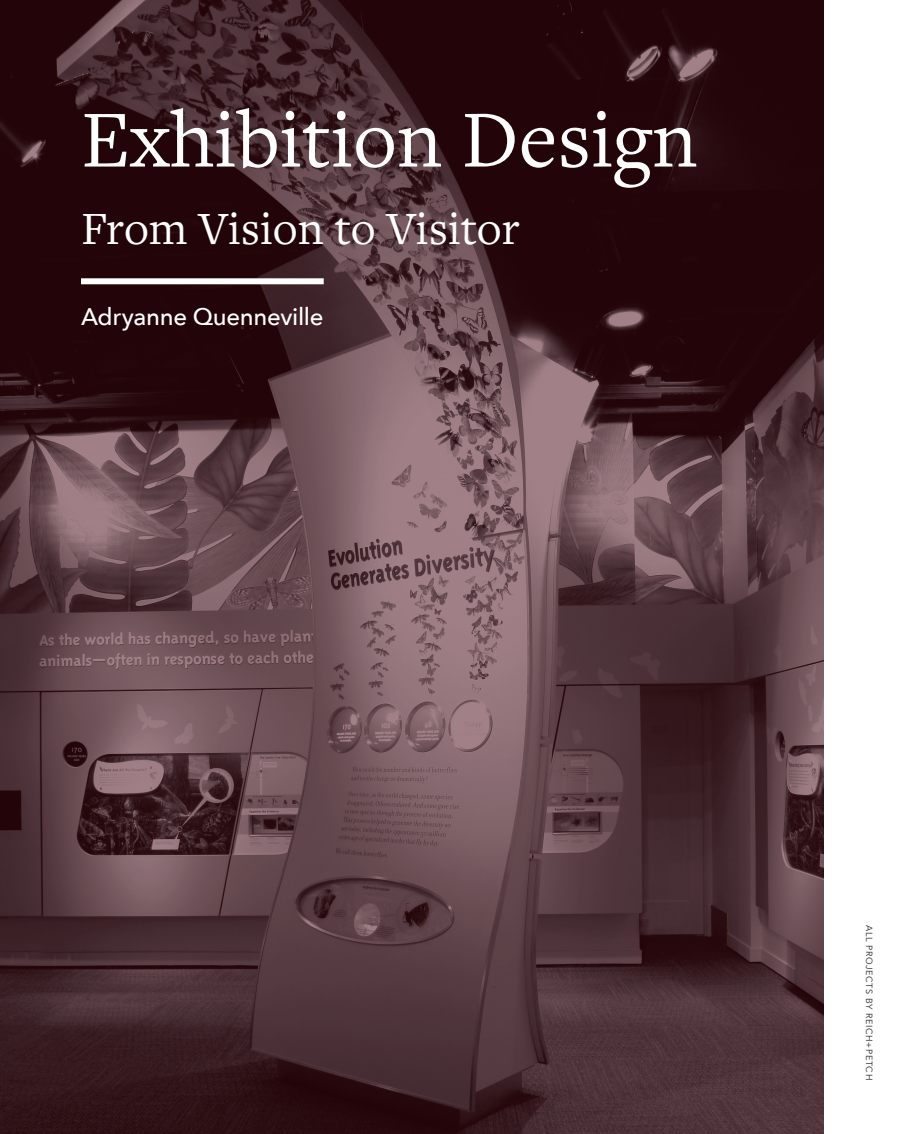
<style>
.page{position:relative;width:918px;height:1134px;background:#fff}
.page>*{position:absolute;margin:0;border:0;box-sizing:border-box;transform-origin:0 0}
.Article_-_Title_-_Se{font:84px "Freight Text Pro";color:#fff}
.Article_-_Subtitle{font:48px "Freight Text Pro";color:#fff}
.Article_-_Title_By_L{font:500 24px "Avenir Next";letter-spacing:-.015em;color:#fff}
.Article_-_Photo_Cred{font:9px "Avenir Next";letter-spacing:.075em;color:#231f20}
</style>
<div class="page">
<img style="left:0;top:0;width:824px;height:1134px">
<div style="left:81px;top:278px;width:243px;height:6px;background:#fff"></div>
<p class="Article_-_Title_-_Se" style="left:81px;top:84px;width:618px">Exhibition Design</p>
<p class="Article_-_Subtitle" style="left:81px;top:197px;width:440px">From Vision to Visitor</p>
<p class="Article_-_Title_By_L" style="left:81px;top:296px;width:244px">Adryanne Quenneville</p>
<p class="Article_-_Photo_Cred" style="left:877px;top:925px;width:157px;rotate:90deg">ALL PROJECTS BY REICH+PETCH</p>
</div>
